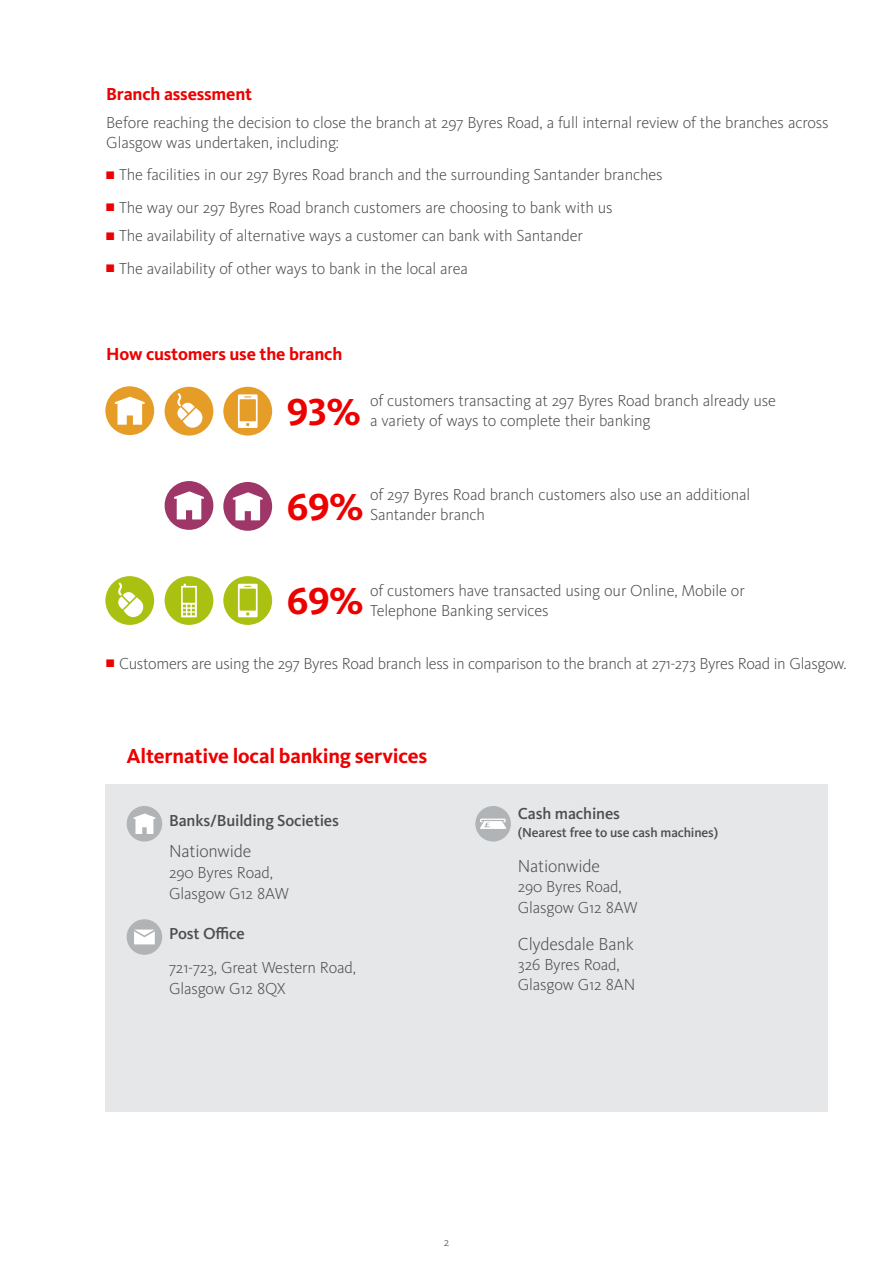
<style>
.page{position:relative;width:893px;height:1263px;background:#fff}
.page>*{position:absolute;margin:0;border:0;box-sizing:border-box;transform-origin:0 0}
.t1{font:700 39px "Kievit OT";color:#ec0000}
.t2{font:700 21px "Kievit OT";letter-spacing:-.01em;color:#ec0000}
.t3{font:700 18px "Kievit OT";letter-spacing:-.01em;color:#ec0000}
.t4{font:300 18px "Kievit OT";letter-spacing:-.01em;color:#4d4d4f}
.t5{font:300 16.5px/19.8px "Kievit OT";letter-spacing:-.01em;color:#4d4d4f}
.t6{font:500 16.5px "Kievit OT";letter-spacing:-.01em;color:#4d4d4f}
.t7{font:500 13.5px "Kievit OT";letter-spacing:-.01em;color:#4d4d4f}
.t8{font:300 12px "Kievit OT";color:#4d4d4f}
.s1{color:#ec0000}
</style>
<div class="page">
<div style="left:105px;top:785px;width:723px;height:327px;background:#e6e7e8"></div>
<div style="left:475px;top:806px;width:36px;height:35px;background:#b1b4b6;border-radius:50%"></div>
<svg style="left:480px;top:818px;width:26px;height:11px"></svg>
<div style="left:127px;top:806px;width:35px;height:35px;background:#b1b4b6;border-radius:50%"></div>
<svg style="left:134px;top:813px;width:21px;height:21px"></svg>
<div style="left:127px;top:919px;width:35px;height:36px;background:#b1b4b6;border-radius:50%"></div>
<svg style="left:134px;top:929px;width:21px;height:15px"></svg>
<div style="left:223px;top:576px;width:49px;height:49px;background:#abc111;border-radius:50%"></div>
<svg style="left:238px;top:584px;width:20px;height:33px"></svg>
<div style="left:165px;top:481px;width:48px;height:49px;background:#9e3667;border-radius:50%"></div>
<svg style="left:174px;top:491px;width:30px;height:28px"></svg>
<div style="left:223px;top:482px;width:49px;height:49px;background:#9e3667;border-radius:50%"></div>
<svg style="left:233px;top:492px;width:30px;height:28px"></svg>
<div style="left:105px;top:386px;width:49px;height:49px;background:#e59d27;border-radius:50%"></div>
<svg style="left:115px;top:397px;width:30px;height:28px"></svg>
<div style="left:223px;top:387px;width:49px;height:49px;background:#e59d27;border-radius:50%"></div>
<svg style="left:238px;top:394px;width:20px;height:34px"></svg>
<div style="left:165px;top:387px;width:48px;height:49px;background:#e59d27;border-radius:50%"></div>
<svg style="left:177px;top:393px;width:26px;height:35px"></svg>
<div style="left:165px;top:576px;width:48px;height:49px;background:#abc111;border-radius:50%"></div>
<svg style="left:181px;top:584px;width:16px;height:33px"></svg>
<div style="left:105px;top:576px;width:49px;height:49px;background:#abc111;border-radius:50%"></div>
<svg style="left:118px;top:582px;width:25px;height:35px"></svg>
<p class="t3" style="left:106px;top:83px;width:147px">Branch assessment</p>
<p class="t5" style="left:106px;top:113px;width:724px">Before reaching the decision to close the branch at 297 Byres Road, a full internal review of the branches across<br>Glasgow was undertaken, including:</p>
<p class="t5" style="left:106px;top:165px;width:558px"><span class="s1">■</span> The facilities in our 297 Byres Road branch and the surrounding Santander branches</p>
<p class="t5" style="left:106px;top:198px;width:508px"><span class="s1">■</span> The way our 297 Byres Road branch customers are choosing to bank with us</p>
<p class="t5" style="left:106px;top:226px;width:478px"><span class="s1">■</span> The availability of alternative ways a customer can bank with Santander</p>
<p class="t5" style="left:106px;top:258px;width:363px"><span class="s1">■</span> The availability of other ways to bank in the local area</p>
<p class="t3" style="left:106px;top:343px;width:238px">How customers use the branch</p>
<h1 class="t1" style="left:287px;top:389px;width:75px">93%</h1>
<p class="t5" style="left:370px;top:391px;width:408px">of customers transacting at 297 Byres Road branch already use</p>
<p class="t5" style="left:370px;top:411px;width:282px">a variety of ways to complete their banking</p>
<h1 class="t1" style="left:287px;top:484px;width:78px">69%</h1>
<p class="t5" style="left:370px;top:485px;width:382px">of 297 Byres Road branch customers also use an additional<br>Santander branch</p>
<p class="t5" style="left:370px;top:581px;width:376px">of customers have transacted using our Online, Mobile or<br>Telephone Banking services</p>
<h1 class="t1" style="left:287px;top:578px;width:78px">69%</h1>
<p class="t5" style="left:106px;top:654px;width:742px"><span class="s1">■</span> Customers are using the 297 Byres Road branch less in comparison to the branch at 271-273 Byres Road in Glasgow.</p>
<p class="t2" style="left:127px;top:743px;width:302px">Alternative local banking services</p>
<p class="t6" style="left:169px;top:811px;width:171px">Banks/Building Societies</p>
<p class="t4" style="left:169px;top:841px;width:84px">Nationwide</p>
<p class="t5" style="left:169px;top:862px;width:121px;line-height:21px">290 Byres Road,<br>Glasgow G12 8AW</p>
<p class="t6" style="left:169px;top:924px;width:77px">Post Office</p>
<p class="t5" style="left:169px;top:957px;width:188px;line-height:21px">721-723, Great Western Road,<br>Glasgow G12 8QX</p>
<p class="t6" style="left:518px;top:804px;width:104px">Cash machines</p>
<p class="t7" style="left:518px;top:825px;width:202px">(Nearest free to use cash machines)</p>
<p class="t4" style="left:518px;top:856px;width:84px">Nationwide</p>
<p class="t5" style="left:518px;top:876px;width:121px;line-height:21px">290 Byres Road,<br>Glasgow G12 8AW</p>
<p class="t4" style="left:518px;top:934px;width:117px">Clydesdale Bank</p>
<p class="t5" style="left:518px;top:955px;width:119px">326 Byres Road,<br>Glasgow G12 8AN</p>
<p class="t8" style="left:444px;top:1235px;width:7px">2</p>
</div>
